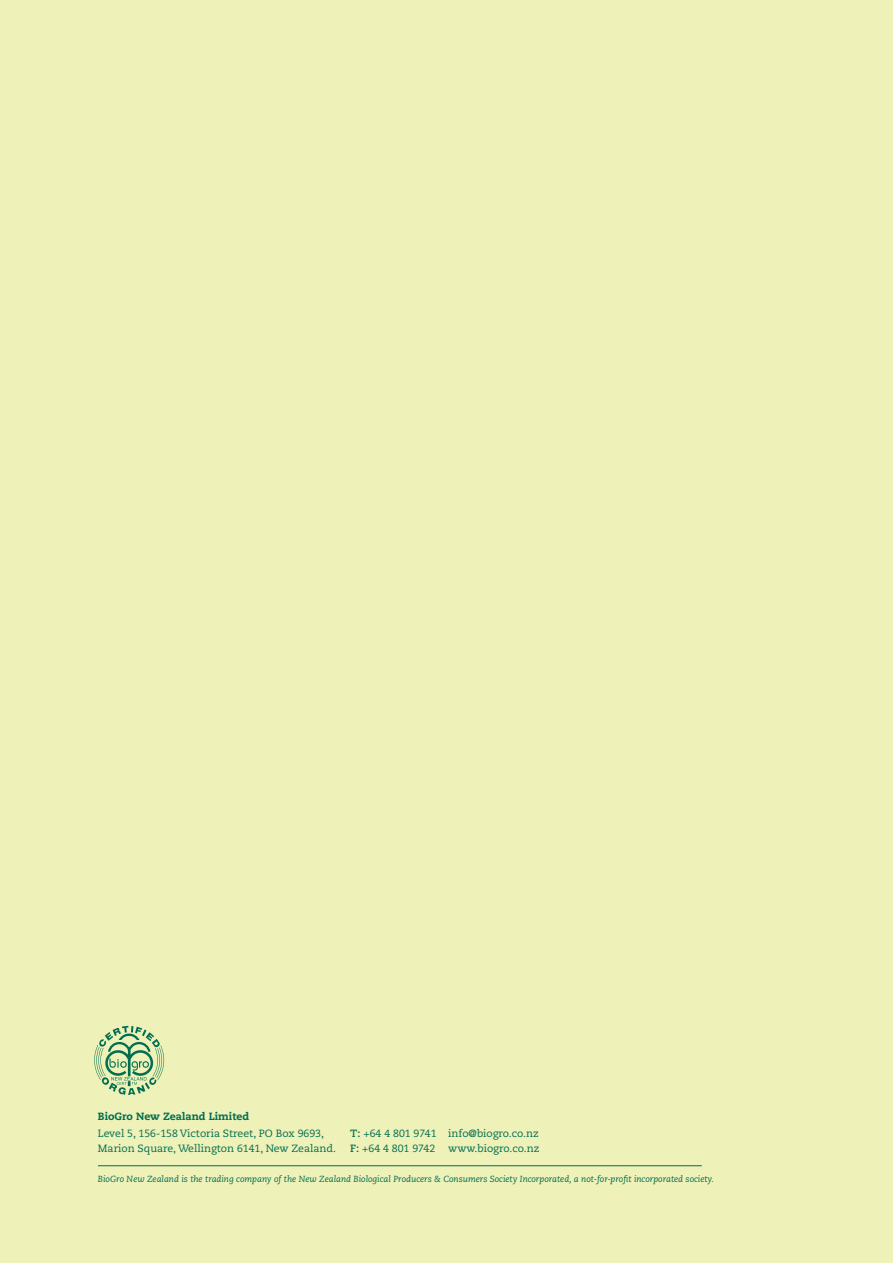
<style>
.page{position:relative;width:893px;height:1263px;background:#eef1b8}
.page>*{position:absolute;margin:0;border:0;box-sizing:border-box;transform-origin:0 0}
.t1{font:10.5px/14.7px "Caecilia";color:#006e51}
.t2{font:800 10.5px "Caecilia";color:#006e51}
.t3{font:italic 8.85px "Caecilia";color:#006e51}
.s1{font-weight:700}
</style>
<div class="page">
<hr style="left:98px;top:1165px;width:604px;height:1px;background:#006e51">
<svg style="left:94px;top:1026px;width:70px;height:69px"></svg>
<p class="t2" style="left:98px;top:1110px;width:153px">BioGro New Zealand Limited</p>
<p class="t1" style="left:98px;top:1126px;width:240px">Level 5, 156-158 Victoria Street, PO Box 9693,<br>Marion Square, Wellington 6141, New Zealand.</p>
<p class="t3" style="left:98px;top:1174px;width:617px">BioGro New Zealand is the trading company of the New Zealand Biological Producers &amp; Consumers Society Incorporated, a not-for-profit incorporated society.</p>
<p class="t1" style="left:350px;top:1126px;width:88px"><span class="s1">T:</span> +64 4 801 9741<br><span class="s1">F:</span> +64 4 801 9742</p>
<p class="t1" style="left:448px;top:1126px;width:93px">info@biogro.co.nz www.biogro.co.nz</p>
</div>
